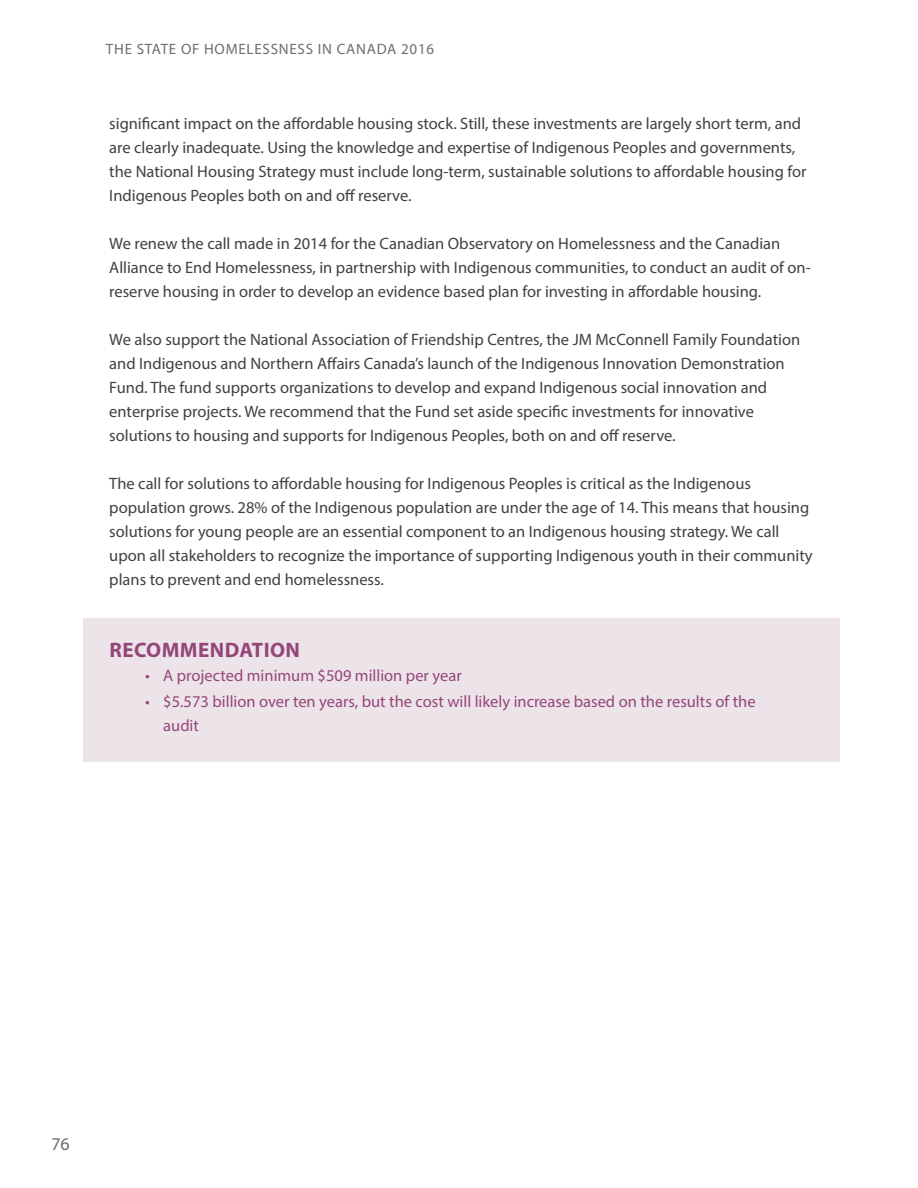
<style>
.page{position:relative;width:918px;height:1188px;background:#fff}
.page>*{position:absolute;margin:0;border:0;box-sizing:border-box;transform-origin:0 0}
.t1{font:700 21px "Myriad Pro";letter-spacing:.02em;color:#954679}
.t2{font:18px "Myriad Pro";color:#6d6e71}
.t3{font:16.5px/24px "Myriad Pro";color:#414042}
.t4{font:16.5px/24px "Myriad Pro";color:#954679}
.t5{font:15px "Myriad Pro";letter-spacing:.05em;color:#6d6e71}
</style>
<div class="page">
<div style="left:84px;top:618px;width:756px;height:144px;background:#ede4e9"></div>
<p class="t5" style="left:106px;top:39px;width:330px">THE STATE OF HOMELESSNESS IN CANADA 2016</p>
<p class="t3" style="left:109px;top:112px;width:699px">significant impact on the affordable housing stock. Still, these investments are largely short term, and are clearly inadequate. Using the knowledge and expertise of Indigenous Peoples and governments, the National Housing Strategy must include long-term, sustainable solutions to affordable housing for Indigenous Peoples both on and off reserve.</p>
<p class="t3" style="left:109px;top:232px;width:703px">We renew the call made in 2014 for the Canadian Observatory on Homelessness and the Canadian<br>Alliance to End Homelessness, in partnership with Indigenous communities, to conduct an audit of on&shy;reserve housing in order to develop an evidence based plan for investing in affordable housing.</p>
<p class="t3" style="left:109px;top:328px;width:692px">We also support the National Association of Friendship Centres, the JM McConnell Family Foundation and Indigenous and Northern Affairs Canada’s launch of the Indigenous Innovation Demonstration Fund. The fund supports organizations to develop and expand Indigenous social innovation and enterprise projects. We recommend that the Fund set aside specific investments for innovative solutions to housing and supports for Indigenous Peoples, both on and off reserve.</p>
<p class="t3" style="left:109px;top:472px;width:705px">The call for solutions to affordable housing for Indigenous Peoples is critical as the Indigenous population grows. 28% of the Indigenous population are under the age of 14. This means that housing solutions for young people are an essential component to an Indigenous housing strategy. We call upon all stakeholders to recognize the importance of supporting Indigenous youth in their community plans to prevent and end homelessness.</p>
<p class="t1" style="left:110px;top:637px;width:192px">RECOMMENDATION</p>
<p class="t4" style="left:145px;top:664px;width:318px">• A projected minimum $509 million per year</p>
<p class="t4" style="left:163px;top:689px;width:594px;text-indent:-18px">• $5.573 billion over ten years, but the cost will likely increase based on the results of the audit</p>
<p class="t2" style="left:51px;top:1132px;width:20px">76</p>
</div>
